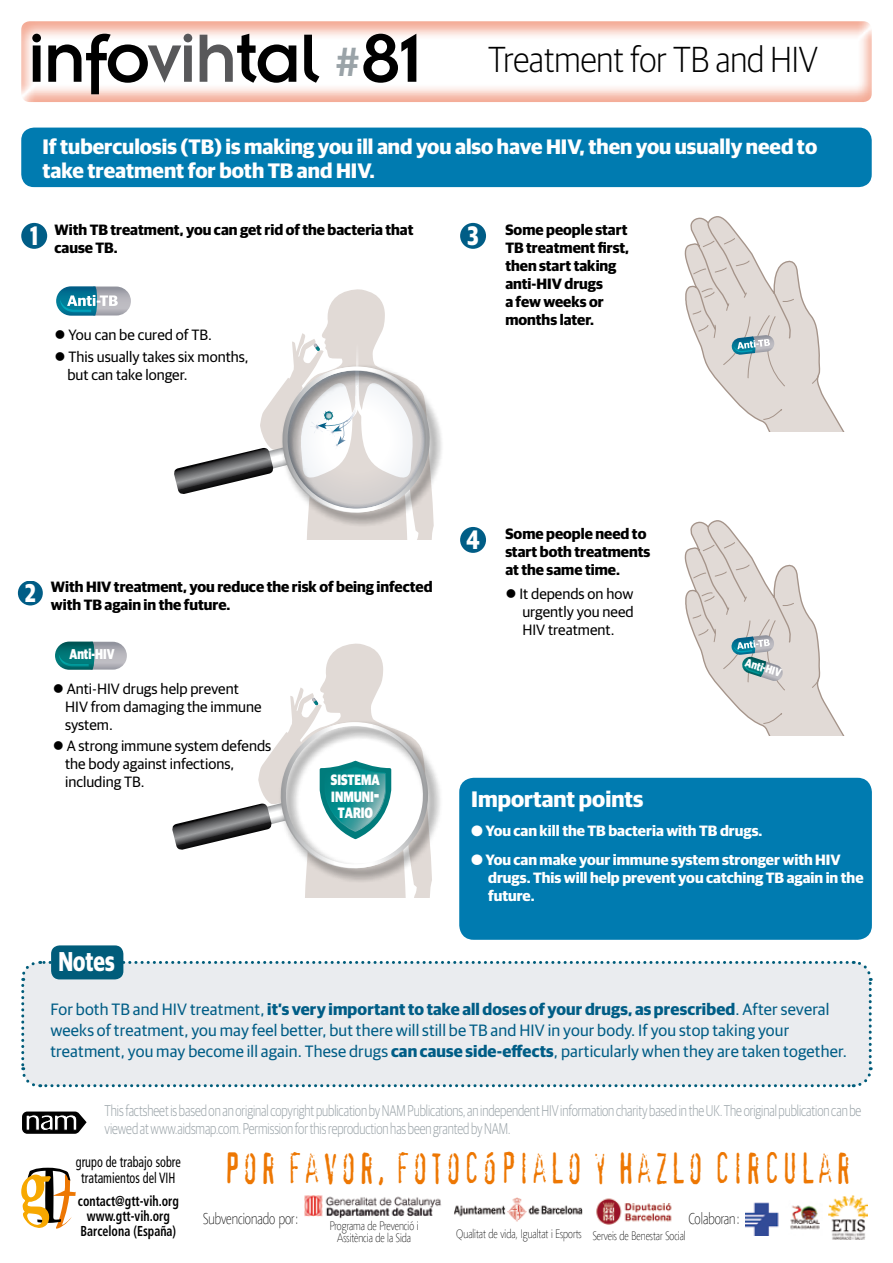
<style>
.page{position:relative;width:893px;height:1263px;background:#fff}
.page>*{position:absolute;margin:0;border:0;box-sizing:border-box;transform-origin:0 0}
.t1{font:41.85px "Confidential";letter-spacing:.08em;color:#ed7703;scale:.75 1}
.t2{font:300 36.3px "Guardian Sans";color:#000;scale:.91 1}
.t3{font:700 27.3px "Guardian Sans";color:#fff;scale:.77 1}
.t4{font:700 26.7px "Guardian Sans";color:#fff;scale:.77 1}
.t5{font:700 25.65px "Guardian Sans";color:#fff;scale:.77 1}
.t6{font:700 22.5px "Guardian Sans";color:#fff}
.t7{font:700 21px/24px "Guardian Sans";color:#fff}
.t8{font:16.5px/21px "Guardian Sans";letter-spacing:.01em;color:#005d86}
.t9{font:100 16.2px "Agilita Com";color:#000;scale:.83 1}
.t10{font:300 15.6px/18px "Guardian Sans";letter-spacing:-.005em;color:#9aa3a8;scale:.77 1}
.t11{font:700 15px/18px "Guardian Sans";color:#000}
.t12{font:15px/18px "Guardian Sans";color:#000}
.t13{font:700 15px/18px "Guardian Sans";color:#fff}
.t14{font:900 15px/16.5px "Guardian Sans";color:#fff;text-align:center;scale:.77 1}
.t15{font:condensed 14.85px/16.5px "Frutiger";color:#000;text-align:center;scale:.82 1}
.t16{font:700 condensed 14.4px/15px "Frutiger";color:#000;text-align:center;scale:.83 1}
.t17{font:900 14.25px "Guardian Sans";color:#fff;scale:.77 1}
.t18{font:100 12.6px/12px "Agilita Com";color:#000;text-align:center;scale:.83 1}
.t19{font:900 11.7px "Guardian Sans";color:#fff;scale:.77 1}
.s1{font-family:"Insignia";font-weight:400;font-size:75px}
.s2{font-family:"Insignia";font-weight:400;font-size:75px;color:#58585a}
.s3{font-family:"Insignia";font-weight:400;font-size:45px;color:#9aa3a8}
.s4{font-size:21.45px}
.s5{font-weight:700}
</style>
<div class="page">
<div style="left:19px;top:20px;width:853px;height:84px;background:#e85227;opacity:.5"></div>
<svg style="left:22px;top:1111px;width:65px;height:23px"></svg>
<div style="left:21px;top:128px;width:851px;height:59px;background:#007bb0;border-radius:13px"></div>
<div style="left:21px;top:959px;width:852px;height:129px;background:#eaecef"></div>
<div style="left:51px;top:945px;width:72px;height:34px;background:#005c7a;border-radius:9px"></div>
<div style="left:21px;top:223px;width:26px;height:26px;background:#005d86;border-radius:50%"></div>
<svg style="left:301px;top:289px;width:132px;height:251px"></svg>
<div style="left:281px;top:363px;width:164px;height:164px;background:#000;opacity:.4"></div>
<svg style="left:174px;top:337px;width:259px;height:179px"></svg>
<svg style="left:56px;top:286px;width:75px;height:30px"></svg>
<div style="left:18px;top:581px;width:25px;height:24px;background:#005d86;border-radius:50%"></div>
<svg style="left:55px;top:642px;width:72px;height:28px;background:#5f979a"></svg>
<svg style="left:290px;top:643px;width:141px;height:255px"></svg>
<svg style="left:296px;top:698px;width:6px;height:13px"></svg>
<svg style="left:312px;top:698px;width:6px;height:7px"></svg>
<div style="left:279px;top:719px;width:164px;height:164px;background:#000;opacity:.4"></div>
<svg style="left:172px;top:722px;width:259px;height:149px"></svg>
<svg style="left:683px;top:127px;width:168px;height:282px"></svg>
<svg style="left:763px;top:408px;width:20px;height:1px"></svg>
<svg style="left:812px;top:375px;width:7px;height:9px"></svg>
<div style="left:460px;top:223px;width:26px;height:26px;background:#005d86;border-radius:50%"></div>
<svg style="left:684px;top:409px;width:161px;height:327px"></svg>
<svg style="left:763px;top:712px;width:20px;height:12px"></svg>
<svg style="left:812px;top:679px;width:7px;height:9px"></svg>
<div style="left:460px;top:527px;width:26px;height:26px;background:#005d86;border-radius:50%"></div>
<svg style="left:692px;top:526px;width:102px;height:165px"></svg>
<svg style="left:692px;top:222px;width:102px;height:165px"></svg>
<div style="left:459px;top:778px;width:413px;height:162px;background:#007bb0;border-radius:14px"></div>
<img style="left:304px;top:1195px;width:137px;height:24px">
<img style="left:746px;top:1202px;width:74px;height:34px">
<img style="left:829px;top:1196px;width:38px;height:43px">
<img style="left:454px;top:1197px;width:128px;height:25px">
<img style="left:596px;top:1198px;width:76px;height:27px">
<svg style="left:21px;top:1168px;width:55px;height:61px"></svg>
<h2 class="t2" style="left:28px;top:34px;width:870px"><span class="s1">info</span><span class="s2">vih</span><span class="s1">tal</span> <span class="s3">#</span><span class="s1">81</span> Treatment for TB and HIV</h2>
<p class="t7" style="left:43px;top:132px;width:776px">If tuberculosis (TB) is making you ill and you also have HIV, then you usually need to take treatment for both TB and HIV.</p>
<h3 class="t4" style="left:30px;top:216px;width:12px">1</h3>
<p class="t11" style="left:55px;top:219px;width:360px">With TB treatment, you can get rid of the bacteria that cause TB.</p>
<p class="t12" style="left:55px;top:325px;width:159px">● You can be cured of TB.</p>
<p class="t12" style="left:67px;top:346px;width:183px;text-indent:-13px">● This usually takes six months, but can take longer.</p>
<h3 class="t4" style="left:467px;top:216px;width:16px">3</h3>
<p class="t11" style="left:505px;top:219px;width:125px">Some people start<br>TB treatment first, then start taking anti-HIV drugs<br>a few weeks or months later.</p>
<h3 class="t5" style="left:25px;top:574px;width:15px">2</h3>
<p class="t11" style="left:51px;top:577px;width:383px">With HIV treatment, you reduce the risk of being infected with TB again in the future.</p>
<p class="t17" style="left:69px;top:643px;width:60px">Anti-HIV</p>
<p class="t12" style="left:65px;top:679px;width:198px;text-indent:-12px">● Anti-HIV drugs help prevent<br>HIV from damaging the immune system.</p>
<p class="t12" style="left:65px;top:736px;width:208px;text-indent:-12px">● A strong immune system defends the body against infections, including TB.</p>
<p class="t14" style="left:331px;top:770px;width:65px">SISTEMA<br>INMUNI<span class="s4">-<br></span>TARIO</p>
<h3 class="t4" style="left:466px;top:520px;width:19px">4</h3>
<p class="t11" style="left:505px;top:523px;width:147px">Some people need to start both treatments at the same time.</p>
<p class="t12" style="left:522px;top:584px;width:113px;text-align:justify;text-indent:-17px">● It depends on how urgently you need HIV treatment.</p>
<p class="t19" style="left:748px;top:654px;width:49px;rotate:17deg">Anti-HIV</p>
<h3 class="t6" style="left:471px;top:782px;width:174px">Important points</h3>
<p class="t13" style="left:471px;top:820px;width:293px">● You can kill the TB bacteria with TB drugs.</p>
<p class="t13" style="left:488px;top:849px;width:377px;text-indent:-17px">● You can make your immune system stronger with HIV drugs. This will help prevent you catching TB again in the future.</p>
<h3 class="t3" style="left:59px;top:941px;width:75px">Notes</h3>
<p class="t8" style="left:50px;top:997px;width:798px">For both TB and HIV treatment, <span class="s5">it’s very important to take all doses of your drugs, as prescribed</span>. After several weeks of treatment, you may feel better, but there will still be TB and HIV in your body. If you stop taking your treatment, you may become ill again. These drugs <span class="s5">can cause side-effects</span>, particularly when they are taken together.</p>
<p class="t10" style="left:105px;top:1101px;width:984px">This factsheet is based on an original copyright publication by NAM Publications, an independent HIV information charity based in the UK. The original publication can be viewed at www.aidsmap.com. Permission for this reproduction has been granted by NAM.</p>
<p class="t15" style="left:76px;top:1153px;width:130px">grupo de trabajo sobre tratamientos del vih</p>
<p class="t16" style="left:78px;top:1193px;width:123px">contact@gtt-vih.org www.gtt-vih.org<br>Barcelona (España)</p>
<h1 class="t1" style="left:224px;top:1151px;width:838px">POR FAVOR, FOTOCÓPIALO Y HAZLO CIRCULAR</h1>
<p class="t18" style="left:330px;top:1220px;width:108px">Programa de Prevenció i<br>Assitència de la Sida</p>
<p class="t18" style="left:456px;top:1227px;width:278px">Qualitat de vida, Igualtat i Esports Serveis de Benestar Social</p>
<p class="t9" style="left:203px;top:1207px;width:116px">Subvencionado por:</p>
<p class="t9" style="left:688px;top:1207px;width:64px">Colaboran:</p>
</div>
